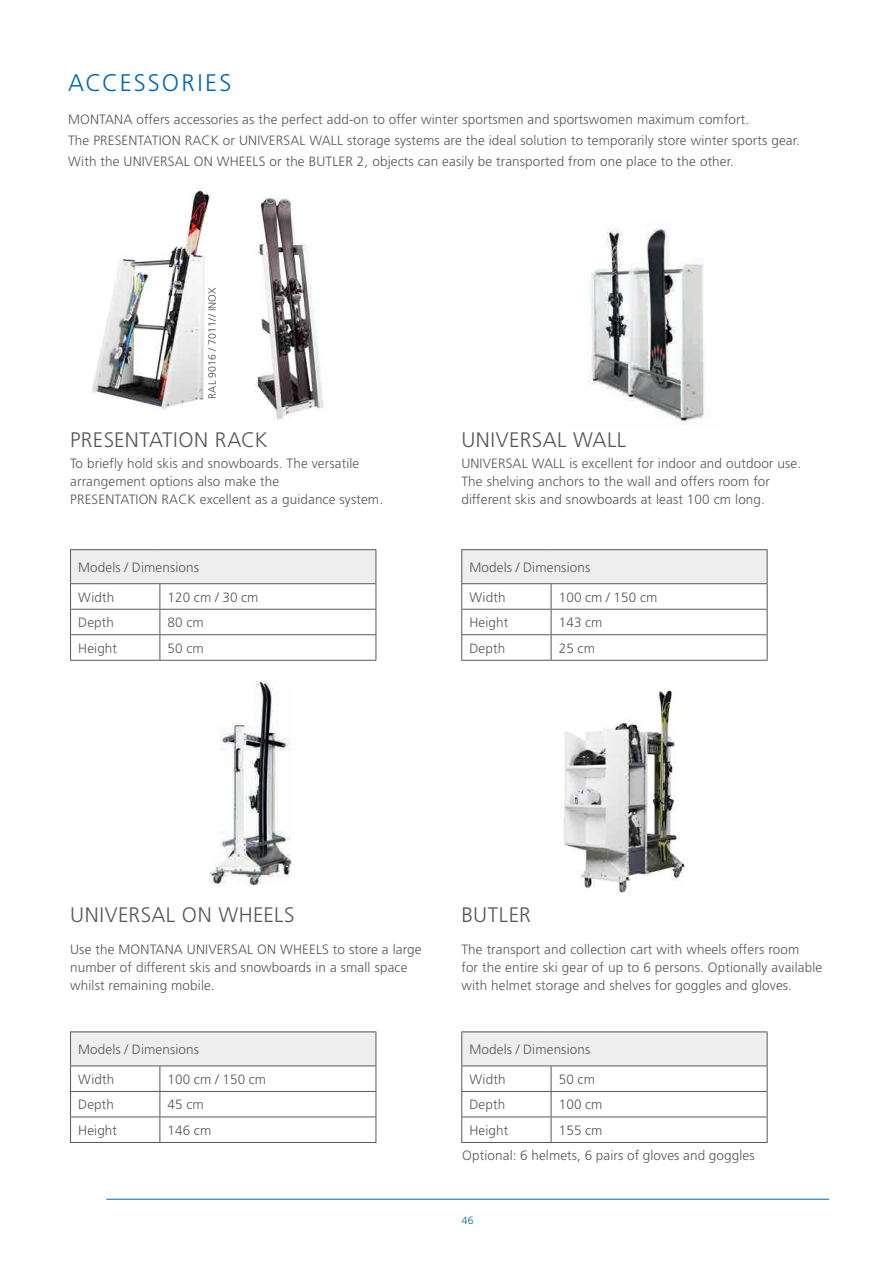
<style>
.page{position:relative;width:893px;height:1263px;background:#fff}
.page>*{position:absolute;margin:0;border:0;box-sizing:border-box;transform-origin:0 0}
.t1{font:300 24px "Frutiger LT Pro";letter-spacing:.09em;color:#0168b3}
.Subheader{font:300 21px "Frutiger LT Pro";letter-spacing:.025em;color:#57585a}
.Fließtext_9_14{font:300 13.5px/18px "Frutiger LT Pro";letter-spacing:.01em;color:#57585a}
.Tabelle{font:300 13.5px "Frutiger LT Pro";letter-spacing:.01em;color:#57585a}
.Bildlegende{font:300 10.5px "Frutiger LT Pro";letter-spacing:.02em;color:#44474e}
.t2{font:300 10.5px "Frutiger LT Pro";color:#0168b3}
</style>
<div class="page">
<hr style="left:106px;top:1199px;width:723px;height:1px;background:#0168b3">
<img style="left:209px;top:681px;width:83px;height:204px">
<img style="left:92px;top:190px;width:118px;height:220px">
<img style="left:563px;top:690px;width:122px;height:203px">
<img style="left:588px;top:223px;width:116px;height:202px">
<img style="left:255px;top:197px;width:69px;height:223px">
<div style="left:71px;top:550px;width:305px;height:34px;background:#eeeeef"></div>
<hr style="left:376px;top:550px;width:1px;height:33px;background:#57585a">
<hr style="left:70px;top:550px;width:1px;height:33px;background:#57585a">
<hr style="left:70px;top:549px;width:90px;height:1px;background:#57585a">
<hr style="left:160px;top:549px;width:216px;height:1px;background:#57585a">
<hr style="left:70px;top:583px;width:90px;height:1px;background:#57585a">
<hr style="left:160px;top:583px;width:216px;height:1px;background:#57585a">
<hr style="left:70px;top:609px;width:90px;height:1px;background:#57585a">
<hr style="left:160px;top:609px;width:216px;height:1px;background:#57585a">
<svg style="left:70px;top:584px;width:1px;height:76px"></svg>
<hr style="left:70px;top:634px;width:90px;height:1px;background:#57585a">
<hr style="left:70px;top:660px;width:90px;height:1px;background:#57585a">
<svg style="left:160px;top:584px;width:1px;height:76px"></svg>
<hr style="left:160px;top:634px;width:216px;height:1px;background:#57585a">
<svg style="left:376px;top:584px;width:1px;height:76px"></svg>
<hr style="left:160px;top:660px;width:216px;height:1px;background:#57585a">
<div style="left:71px;top:1032px;width:305px;height:34px;background:#eeeeef"></div>
<hr style="left:376px;top:1032px;width:1px;height:33px;background:#57585a">
<hr style="left:70px;top:1032px;width:1px;height:33px;background:#57585a">
<hr style="left:70px;top:1031px;width:90px;height:1px;background:#57585a">
<hr style="left:160px;top:1031px;width:216px;height:1px;background:#57585a">
<hr style="left:70px;top:1065px;width:90px;height:1px;background:#57585a">
<hr style="left:160px;top:1065px;width:216px;height:1px;background:#57585a">
<hr style="left:70px;top:1091px;width:90px;height:1px;background:#57585a">
<hr style="left:160px;top:1091px;width:216px;height:1px;background:#57585a">
<svg style="left:70px;top:1066px;width:1px;height:76px"></svg>
<hr style="left:70px;top:1116px;width:90px;height:1px;background:#57585a">
<hr style="left:70px;top:1142px;width:90px;height:1px;background:#57585a">
<svg style="left:160px;top:1066px;width:1px;height:76px"></svg>
<hr style="left:160px;top:1116px;width:216px;height:1px;background:#57585a">
<svg style="left:376px;top:1066px;width:1px;height:76px"></svg>
<hr style="left:160px;top:1142px;width:216px;height:1px;background:#57585a">
<div style="left:462px;top:550px;width:305px;height:34px;background:#eeeeef"></div>
<hr style="left:767px;top:550px;width:1px;height:33px;background:#57585a">
<hr style="left:461px;top:550px;width:1px;height:33px;background:#57585a">
<hr style="left:461px;top:549px;width:90px;height:1px;background:#57585a">
<hr style="left:551px;top:549px;width:216px;height:1px;background:#57585a">
<hr style="left:461px;top:583px;width:90px;height:1px;background:#57585a">
<hr style="left:551px;top:583px;width:216px;height:1px;background:#57585a">
<hr style="left:461px;top:609px;width:90px;height:1px;background:#57585a">
<hr style="left:551px;top:609px;width:216px;height:1px;background:#57585a">
<svg style="left:461px;top:584px;width:1px;height:76px"></svg>
<hr style="left:461px;top:634px;width:90px;height:1px;background:#57585a">
<hr style="left:461px;top:660px;width:90px;height:1px;background:#57585a">
<svg style="left:551px;top:584px;width:1px;height:76px"></svg>
<hr style="left:551px;top:634px;width:216px;height:1px;background:#57585a">
<svg style="left:767px;top:584px;width:1px;height:76px"></svg>
<hr style="left:551px;top:660px;width:216px;height:1px;background:#57585a">
<div style="left:462px;top:1032px;width:305px;height:34px;background:#eeeeef"></div>
<hr style="left:767px;top:1032px;width:1px;height:33px;background:#57585a">
<hr style="left:461px;top:1032px;width:1px;height:33px;background:#57585a">
<hr style="left:461px;top:1031px;width:90px;height:1px;background:#57585a">
<hr style="left:551px;top:1031px;width:216px;height:1px;background:#57585a">
<hr style="left:461px;top:1065px;width:90px;height:1px;background:#57585a">
<hr style="left:551px;top:1065px;width:216px;height:1px;background:#57585a">
<hr style="left:461px;top:1091px;width:90px;height:1px;background:#57585a">
<hr style="left:551px;top:1091px;width:216px;height:1px;background:#57585a">
<svg style="left:461px;top:1066px;width:1px;height:76px"></svg>
<hr style="left:461px;top:1116px;width:90px;height:1px;background:#57585a">
<hr style="left:461px;top:1142px;width:90px;height:1px;background:#57585a">
<svg style="left:551px;top:1066px;width:1px;height:76px"></svg>
<hr style="left:551px;top:1116px;width:216px;height:1px;background:#57585a">
<svg style="left:767px;top:1066px;width:1px;height:76px"></svg>
<hr style="left:551px;top:1142px;width:216px;height:1px;background:#57585a">
<p class="t1" style="left:68px;top:68px;width:165px">ACCESSORIES</p>
<p class="Fließtext_9_14" style="left:68px;top:109px;width:733px;line-height:21px">MONTANA offers accessories as the perfect add-on to offer winter sportsmen and sportswomen maximum comfort.<br>The PRESENTATION RACK or UNIVERSAL WALL storage systems are the ideal solution to temporarily store winter sports gear.<br>With the UNIVERSAL ON WHEELS or the BUTLER 2, objects can easily be transported from one place to the other.</p>
<p class="Bildlegende" style="left:206px;top:399px;width:113px;rotate:-90deg">RAL 9016 / 7011// INOX</p>
<p class="Subheader" style="left:70px;top:428px;width:199px">PRESENTATION RACK</p>
<p class="Fließtext_9_14" style="left:70px;top:454px;width:314px">To briefly hold skis and snowboards. The versatile arrangement options also make the<br>PRESENTATION RACK excellent as a guidance system.</p>
<p class="Tabelle" style="left:78px;top:559px;width:122px">Models / Dimensions</p>
<p class="Tabelle" style="left:78px;top:589px;width:38px">Width</p>
<p class="Tabelle" style="left:168px;top:589px;width:93px">120 cm / 30 cm</p>
<p class="Tabelle" style="left:78px;top:614px;width:37px">Depth</p>
<p class="Tabelle" style="left:168px;top:614px;width:38px">80 cm</p>
<p class="Tabelle" style="left:78px;top:640px;width:40px">Height</p>
<p class="Tabelle" style="left:168px;top:640px;width:38px">50 cm</p>
<p class="Subheader" style="left:461px;top:428px;width:166px">UNIVERSAL WALL</p>
<p class="Fließtext_9_14" style="left:461px;top:454px;width:341px">UNIVERSAL WALL is excellent for indoor and outdoor use.<br>The shelving anchors to the wall and offers room for different skis and snowboards at least 100 cm long.</p>
<p class="Tabelle" style="left:469px;top:559px;width:122px">Models / Dimensions</p>
<p class="Tabelle" style="left:469px;top:589px;width:38px">Width</p>
<p class="Tabelle" style="left:559px;top:589px;width:100px">100 cm / 150 cm</p>
<p class="Tabelle" style="left:469px;top:614px;width:40px">Height</p>
<p class="Tabelle" style="left:559px;top:614px;width:45px">143 cm</p>
<p class="Tabelle" style="left:469px;top:640px;width:37px">Depth</p>
<p class="Tabelle" style="left:559px;top:640px;width:38px">25 cm</p>
<p class="Subheader" style="left:70px;top:902px;width:226px">UNIVERSAL ON WHEELS</p>
<p class="Fließtext_9_14" style="left:70px;top:940px;width:353px">Use the MONTANA UNIVERSAL ON WHEELS to store a large number of different skis and snowboards in a small space whilst remaining mobile.</p>
<p class="Tabelle" style="left:78px;top:1041px;width:122px">Models / Dimensions</p>
<p class="Tabelle" style="left:78px;top:1071px;width:38px">Width</p>
<p class="Tabelle" style="left:168px;top:1071px;width:100px">100 cm / 150 cm</p>
<p class="Tabelle" style="left:78px;top:1097px;width:37px">Depth</p>
<p class="Tabelle" style="left:168px;top:1097px;width:38px">45 cm</p>
<p class="Tabelle" style="left:78px;top:1122px;width:40px">Height</p>
<p class="Tabelle" style="left:168px;top:1122px;width:45px">146 cm</p>
<p class="Subheader" style="left:461px;top:902px;width:71px">BUTLER</p>
<p class="Fließtext_9_14" style="left:461px;top:940px;width:362px">The transport and collection cart with wheels offers room<br>for the entire ski gear of up to 6 persons. Optionally available with helmet storage and shelves for goggles and gloves.</p>
<p class="Tabelle" style="left:469px;top:1041px;width:122px">Models / Dimensions</p>
<p class="Tabelle" style="left:469px;top:1071px;width:38px">Width</p>
<p class="Tabelle" style="left:559px;top:1071px;width:38px">50 cm</p>
<p class="Tabelle" style="left:469px;top:1097px;width:37px">Depth</p>
<p class="Tabelle" style="left:559px;top:1097px;width:45px">100 cm</p>
<p class="Tabelle" style="left:469px;top:1122px;width:40px">Height</p>
<p class="Tabelle" style="left:559px;top:1122px;width:45px">155 cm</p>
<p class="Tabelle" style="left:462px;top:1147px;width:294px">Optional: 6 helmets, 6 pairs of gloves and goggles</p>
<p class="t2" style="left:462px;top:1214px;width:13px">46</p>
</div>
